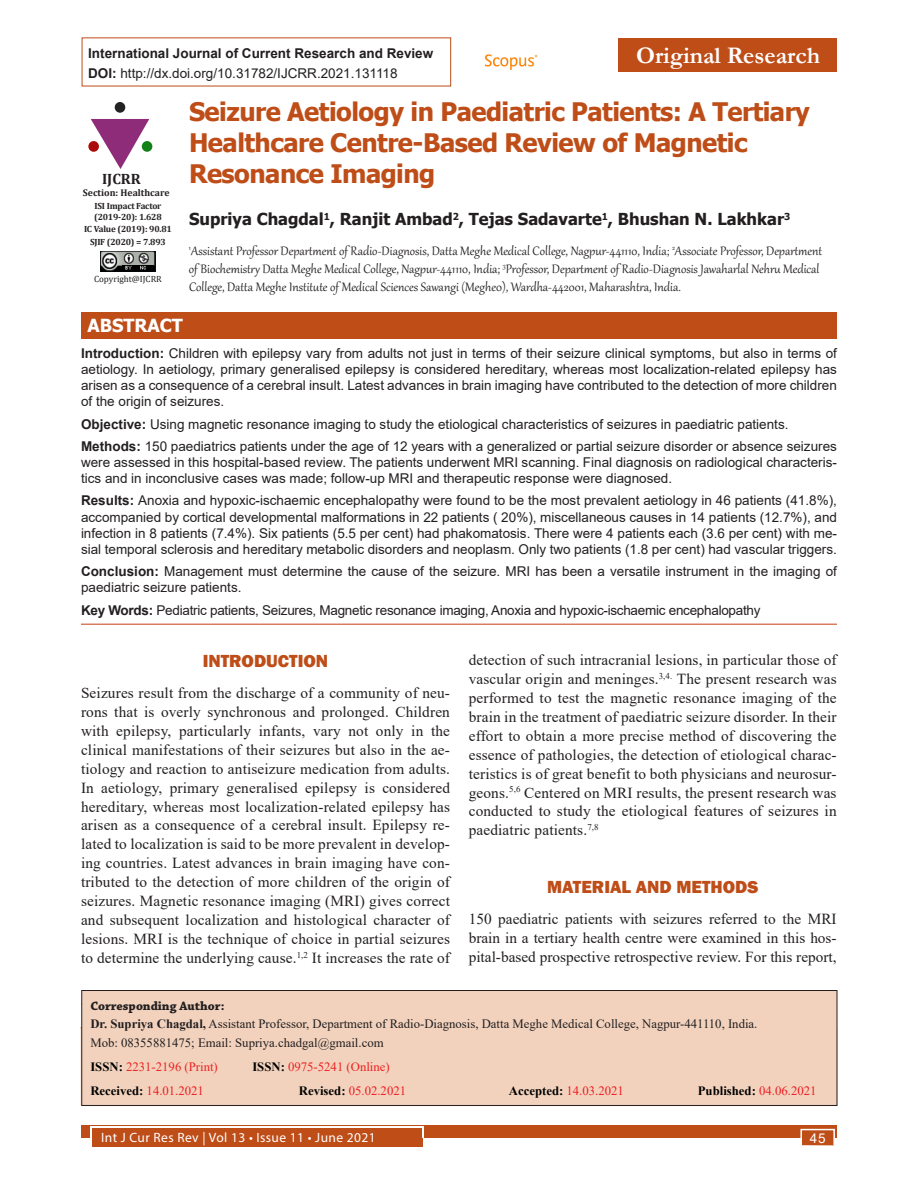
<style>
.page{position:relative;width:918px;height:1188px;background:#fff}
.page>*{position:absolute;margin:0;border:0;box-sizing:border-box;transform-origin:0 0}
.Article_title{font:700 25.5px/30.6px "Tahoma";letter-spacing:-.02em;color:#be4d18}
.Articles{font:700 24px "Garamond";color:#fff}
.Head_1_copy_2{font:800 18px "Franklin Gothic";color:#be4d18}
.Head_1{font:800 18px "Franklin Gothic";color:#be4d18}
.t1{font:700 18px "Tahoma";color:#fff}
.Author_name{font:700 16.5px "Tahoma";color:#231f20}
.Text_copy{font:15.3px/18.9px "Times New Roman";letter-spacing:.01em;color:#231f20;text-align:justify}
.Author_affiliation{font:15px/18px "Gabriola";color:#231f20}
.t2{font:700 15px "Cambria";color:#231f20}
.Abstract_text{font:13.5px/16.2px "Arial";color:#231f20;text-align:justify}
.Keywords{font:13.5px "Arial";letter-spacing:-.02em;color:#231f20}
.t3{font:700 13.5px "Arial";color:#231f20}
.t4{font:13.5px "Myriad Pro";letter-spacing:.03em;color:#fff}
.t5{font:13.5px "Arial";color:#fff}
.Corresponding_text{font:12.75px "Times New Roman";color:#231f20}
.Corresponding_text-2{font:12.75px "Times New Roman";color:#ee1d23}
.Corresponding_text-3{font:12.75px "Times New Roman";color:#ee2123}
.Corresponding_head{font:700 12.75px "Chaparral Pro";color:#231f20}
.Corresponding_text-4{font:700 12.75px "Times New Roman";color:#000}
.t6{font:700 9.75px "Cambria";color:#231f20}
.t7{font:700 9px/10.8px "Cambria";letter-spacing:-.02em;color:#231f20}
.Text{font:9px "Cambria";color:#231f20}
.s1{font-weight:700}
.s2{font-weight:700;color:#000}
.s3{font-weight:400;color:#ee1d23}
</style>
<div class="page">
<div style="left:81px;top:1125px;width:756px;height:13px;background:#be4d18"></div>
<div style="left:92px;top:1128px;width:330px;height:19px;background:#be4d18"></div>
<hr style="left:90px;top:1127px;width:333px;height:1px;background:#fff">
<svg style="left:90px;top:1128px;width:2px;height:10px"></svg>
<svg style="left:422px;top:1127px;width:2px;height:11px"></svg>
<div style="left:800px;top:1129px;width:35px;height:17px;background:#be4d18;border:2px solid #fff"></div>
<div style="left:81px;top:990px;width:756px;height:116px;background:#f2d2bd;border:1px solid #231f20"></div>
<div style="left:618px;top:38px;width:219px;height:34px;background:#be4d18"></div>
<img style="left:485px;top:54px;width:53px;height:16px">
<svg style="left:91px;top:119px;width:58px;height:50px"></svg>
<div style="left:142px;top:141px;width:10px;height:11px;background:#128117;border-radius:50%"></div>
<div style="left:115px;top:102px;width:10px;height:11px;background:#232323;border-radius:50%"></div>
<div style="left:88px;top:141px;width:11px;height:11px;background:#ac0b0b;border-radius:50%"></div>
<img style="left:101px;top:252px;width:54px;height:19px">
<img style="left:123px;top:265px;width:31px;height:5px">
<hr style="left:81px;top:624px;width:756px;height:1px;background:#cd542a">
<div style="left:81px;top:312px;width:756px;height:27px;background:#be4d18"></div>
<p class="t3" style="left:88px;top:43px;width:347px">International Journal of Current Research and Review</p>
<p class="Articles" style="left:636px;top:39px;width:186px">Original Research</p>
<p class="Abstract_text" style="left:88px;top:65px;width:311px"><span class="s1">DOI:</span> http://dx.doi.org/10.31782/IJCRR.2021.131118</p>
<p class="Article_title" style="left:189px;top:98px;width:622px">Seizure Aetiology in Paediatric Patients: A Tertiary<br>Healthcare Centre-Based Review of Magnetic<br>Resonance Imaging</p>
<p class="Author_name" style="left:189px;top:207px;width:603px">Supriya Chagdal<sup>1</sup>, Ranjit Ambad<sup>2</sup>, Tejas Sadavarte<sup>1</sup>, Bhushan N. Lakhkar<sup>3</sup></p>
<p class="Author_affiliation" style="left:189px;top:241px;width:635px"><sup>1</sup>Assistant Professor Department of Radio-Diagnosis, Datta Meghe Medical College, Nagpur-441110, India; <sup>2</sup>Associate Professor, Department of Biochemistry Datta Meghe Medical College, Nagpur-441110, India; <sup>3</sup>Professor, Department of Radio-Diagnosis Jawaharlal Nehru Medical<br>College, Datta Meghe Institute of Medical Sciences Sawangi (Meghe0), Wardha-442001, Maharashtra, India.</p>
<p class="t2" style="left:102px;top:168px;width:40px">IJCRR</p>
<p class="t6" style="left:83px;top:186px;width:88px">Section: Healthcare</p>
<p class="t7" style="left:94px;top:200px;width:69px">ISI Impact Factor (2019-20): 1.628</p>
<p class="t7" style="left:84px;top:224px;width:89px">IC Value (2019): 90.81</p>
<p class="t7" style="left:90px;top:236px;width:77px">SJIF (2020) = 7.893</p>
<p class="Text" style="left:94px;top:273px;width:69px">Copyright@IJCRR</p>
<p class="t1" style="left:87px;top:313px;width:97px">ABSTRACT</p>
<p class="Abstract_text" style="left:81px;top:345px;width:758px"><span class="s1">Introduction:</span> Children with epilepsy vary from adults not just in terms of their seizure clinical symptoms, but also in terms of aetiology. In aetiology, primary generalised epilepsy is considered hereditary, whereas most localization-related epilepsy has arisen as a consequence of a cerebral insult. Latest advances in brain imaging have contributed to the detection of more children of the origin of seizures.</p>
<p class="Abstract_text" style="left:81px;top:416px;width:709px"><span class="s1">Objective:</span> Using magnetic resonance imaging to study the etiological characteristics of seizures in paediatric patients.</p>
<p class="Abstract_text" style="left:81px;top:438px;width:757px"><span class="s1">Methods:</span> 150 paediatrics patients under the age of 12 years with a generalized or partial seizure disorder or absence seizures were assessed in this hospital-based review. The patients underwent MRI scanning. Final diagnosis on radiological characteris&shy;tics and in inconclusive cases was made; follow-up MRI and therapeutic response were diagnosed.</p>
<p class="Abstract_text" style="left:81px;top:493px;width:758px"><span class="s1">Results:</span> Anoxia and hypoxic-ischaemic encephalopathy were found to be the most prevalent aetiology in 46 patients (41.8%), accompanied by cortical developmental malformations in 22 patients ( 20%), miscellaneous causes in 14 patients (12.7%), and infection in 8 patients (7.4%). Six patients (5.5 per cent) had phakomatosis. There were 4 patients each (3.6 per cent) with me&shy;sial temporal sclerosis and hereditary metabolic disorders and neoplasm. Only two patients (1.8 per cent) had vascular triggers.</p>
<p class="Abstract_text" style="left:81px;top:563px;width:758px"><span class="s1">Conclusion:</span> Management must determine the cause of the seizure. MRI has been a versatile instrument in the imaging of paediatric seizure patients.</p>
<p class="Keywords" style="left:81px;top:601px;width:681px"><span class="s1">Key Words:</span> Pediatric patients, Seizures, Magnetic resonance imaging, Anoxia and hypoxic-ischaemic encephalopathy</p>
<p class="Head_1" style="left:203px;top:650px;width:127px">INTRODUCTION</p>
<p class="Text_copy" style="left:81px;top:683px;width:371px">Seizures result from the discharge of a community of neu&shy;rons that is overly synchronous and prolonged. Children with epilepsy, particularly infants, vary not only in the clinical manifestations of their seizures but also in the ae&shy;tiology and reaction to antiseizure medication from adults.<br>In aetiology, primary generalised epilepsy is considered hereditary, whereas most localization-related epilepsy has arisen as a consequence of a cerebral insult. Epilepsy re&shy;lated to localization is said to be more prevalent in develop&shy;ing countries. Latest advances in brain imaging have con&shy;tributed to the detection of more children of the origin of seizures. Magnetic resonance imaging (MRI) gives correct and subsequent localization and histological character of lesions. MRI is the technique of choice in partial seizures to determine the underlying cause.<sup>1,2</sup> It increases the rate of</p>
<p class="Text_copy" style="left:469px;top:650px;width:369px">detection of such intracranial lesions, in particular those of vascular origin and meninges.<sup>3,4.</sup> The present research was performed to test the magnetic resonance imaging of the brain in the treatment of paediatric seizure disorder. In their effort to obtain a more precise method of discovering the essence of pathologies, the detection of etiological charac&shy;teristics is of great benefit to both physicians and neurosur&shy;geons.<sup>5,6</sup> Centered on MRI results, the present research was conducted to study the etiological features of seizures in paediatric patients.<sup>7,8</sup></p>
<p class="Head_1_copy_2" style="left:547px;top:875px;width:213px">MATERIAL AND METHODS</p>
<p class="Text_copy" style="left:469px;top:909px;width:369px">150 paediatric patients with seizures referred to the MRI brain in a tertiary health centre were examined in this hos&shy;pital-based prospective retrospective review. For this report,</p>
<p class="Corresponding_head" style="left:90px;top:998px;width:136px">Corresponding Author:</p>
<p class="Corresponding_text" style="left:90px;top:1015px;width:669px"><span class="s1">Dr. Supriya Chagdal,</span> Assistant Professor, Department of Radio-Diagnosis, Datta Meghe Medical College, Nagpur-441110, India.</p>
<p class="Corresponding_text" style="left:90px;top:1033px;width:295px">Mob: 08355881475; Email: Supriya.chadgal@gmail.com</p>
<p class="Corresponding_text-3" style="left:90px;top:1058px;width:129px"><span class="s2">ISSN:</span> 2231-2196 (Print)</p>
<p class="Corresponding_text-3" style="left:252px;top:1058px;width:139px"><span class="s2">ISSN:</span> 0975-5241 (Online)</p>
<p class="Corresponding_text-2" style="left:90px;top:1082px;width:115px"><span class="s2">Received:</span> 14.01.2021</p>
<p class="Corresponding_text-2" style="left:299px;top:1082px;width:109px"><span class="s2">Revised:</span> 05.02.2021</p>
<p class="Corresponding_text-2" style="left:509px;top:1082px;width:117px"><span class="s2">Accepted:</span> 14.03.2021</p>
<p class="Corresponding_text-4" style="left:698px;top:1082px;width:120px">Published: <span class="s3">04.06.2021</span></p>
<p class="t4" style="left:101px;top:1129px;width:276px">Int J Cur Res Rev | Vol 13 • Issue 11 • June 2021</p>
<p class="t5" style="left:810px;top:1129px;width:17px">45</p>
</div>
